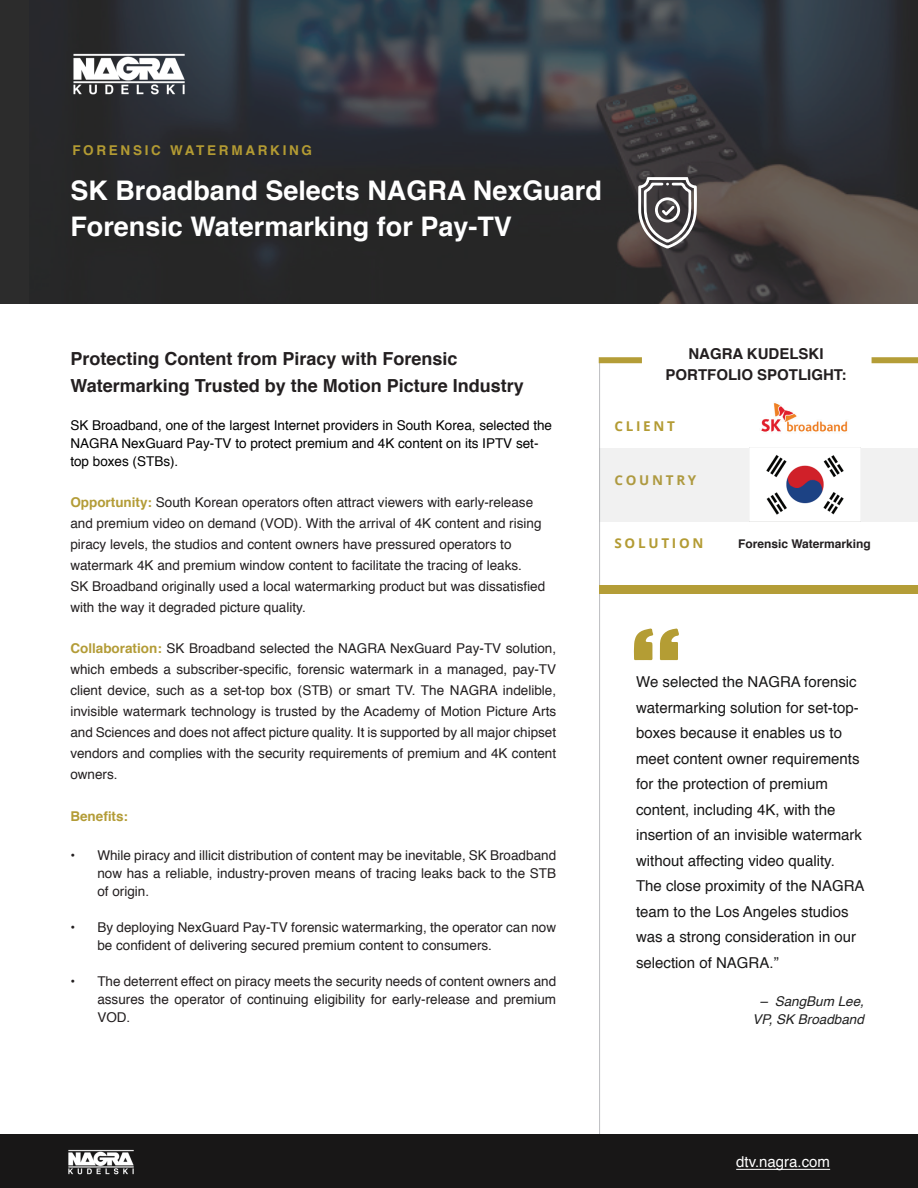
<style>
.page{position:relative;width:918px;height:1188px;background:#fff}
.page>*{position:absolute;margin:0;border:0;box-sizing:border-box;transform-origin:0 0}
.t1{font:700 27px/36px "Helvetica";color:#fff}
.t2{font:700 18px/27px "Helvetica";color:#231f20}
.t3{font:15px/25.5px "Helvetica";color:#181717}
.t4{font:700 15px/21px "Helvetica";color:#231f20;text-align:center}
.t5{font:15px "Helvetica";color:#fff}
.t6{font:13.5px/21px "Helvetica";color:#231f20;text-align:justify}
.t7{font:13.5px/18px "Helvetica";color:#000}
.t8{font:italic 13.5px/18px "Helvetica";color:#202020;text-align:center}
.t9{font:700 13.5px "Open Sans";letter-spacing:.2em;color:#b39b33}
.t10{font:700 13.5px "Helvetica";letter-spacing:.2em;color:#b39b33}
.t11{font:700 13.5px "Helvetica";color:#b39c37}
.t12{font:700 12px "Helvetica";color:#231f20}
.s1{font-weight:700;color:#b39c37}
</style>
<div class="page">
<svg style="left:0;top:0;width:918px;height:303px;background:#313337"></svg>
<img style="left:49px;top:34px;width:159px;height:80px">
<div style="left:0;top:1134px;width:918px;height:54px;background:#181717"></div>
<hr style="left:599px;top:361px;width:1px;height:773px;background:#bcbdc0">
<svg style="left:634px;top:628px;width:20px;height:32px"></svg>
<svg style="left:660px;top:628px;width:19px;height:32px"></svg>
<div style="left:599px;top:448px;width:319px;height:74px;background:#f1f1f1"></div>
<div style="left:599px;top:585px;width:319px;height:9px;background:#b49d37"></div>
<div style="left:872px;top:357px;width:46px;height:6px;background:#b49d37"></div>
<div style="left:599px;top:357px;width:43px;height:6px;background:#b49d37"></div>
<img style="left:761px;top:403px;width:87px;height:29px">
<img style="left:750px;top:448px;width:110px;height:73px">
<img style="left:68px;top:1149px;width:66px;height:26px">
<hr style="left:736px;top:1169px;width:94px;height:1px;background:#fff">
<svg style="left:638px;top:177px;width:59px;height:71px"></svg>
<p class="t10" style="left:72px;top:139px;width:241px">FORENSIC WATERMARKING</p>
<h1 class="t1" style="left:70px;top:173px;width:533px">SK Broadband Selects NAGRA NexGuard<br>Forensic Watermarking for Pay-TV</h1>
<h2 class="t2" style="left:70px;top:345px;width:455px">Protecting Content from Piracy with Forensic<br>Watermarking Trusted by the Motion Picture Industry</h2>
<p class="t7" style="left:70px;top:416px;width:483px">SK Broadband, one of the largest Internet providers in South Korea, selected the<br>NAGRA NexGuard Pay-TV to protect premium and 4K content on its IPTV set&shy;top boxes (STBs).</p>
<p class="t6" style="left:70px;top:492px;width:476px;text-align:left"><span class="s1">Opportunity:</span> South Korean operators often attract viewers with early-release and premium video on demand (VOD). With the arrival of 4K content and rising piracy levels, the studios and content owners have pressured operators to watermark 4K and premium window content to facilitate the tracing of leaks.<br>SK Broadband originally used a local watermarking product but was dissatisfied with the way it degraded picture quality.</p>
<p class="t6" style="left:70px;top:638px;width:487px"><span class="s1">Collaboration:</span> SK Broadband selected the NAGRA NexGuard Pay-TV solution, which embeds a subscriber-specific, forensic watermark in a managed, pay-TV client device, such as a set-top box (STB) or smart TV. The NAGRA indelible, invisible watermark technology is trusted by the Academy of Motion Picture Arts and Sciences and does not affect picture quality. It is supported by all major chipset vendors and complies with the security requirements of premium and 4K content owners.</p>
<p class="t11" style="left:70px;top:806px;width:59px">Benefits:</p>
<p class="t6" style="left:97px;top:847px;width:460px;line-height:18px;text-indent:-27px">• While piracy and illicit distribution of content may be inevitable, SK Broadband now has a reliable, industry-proven means of tracing leaks back to the STB of origin.</p>
<p class="t6" style="left:97px;top:919px;width:460px;line-height:18px;text-indent:-27px">• By deploying NexGuard Pay-TV forensic watermarking, the operator can now be confident of delivering secured premium content to consumers.</p>
<p class="t6" style="left:97px;top:973px;width:460px;line-height:18px;text-indent:-27px">• The deterrent effect on piracy meets the security needs of content owners and assures the operator of continuing eligibility for early-release and premium VOD.</p>
<p class="t4" style="left:666px;top:343px;width:182px">NAGRA KUDELSKI<br>PORTFOLIO SPOTLIGHT:</p>
<p class="t9" style="left:615px;top:416px;width:62px">CLIENT</p>
<p class="t9" style="left:615px;top:471px;width:83px">COUNTRY</p>
<p class="t9" style="left:615px;top:533px;width:90px">SOLUTION</p>
<p class="t12" style="left:738px;top:534px;width:134px">Forensic Watermarking</p>
<p class="t3" style="left:636px;top:670px;width:230px">We selected the NAGRA forensic watermarking solution for set-top&shy;boxes because it enables us to meet content owner requirements for the protection of premium content, including 4K, with the insertion of an invisible watermark without affecting video quality.<br>The close proximity of the NAGRA team to the Los Angeles studios was a strong consideration in our selection of NAGRA.”</p>
<p class="t8" style="left:752px;top:992px;width:113px">– SangBum Lee,<br>VP, SK Broadband</p>
<p class="t5" style="left:736px;top:1151px;width:95px">dtv.nagra.com</p>
</div>
